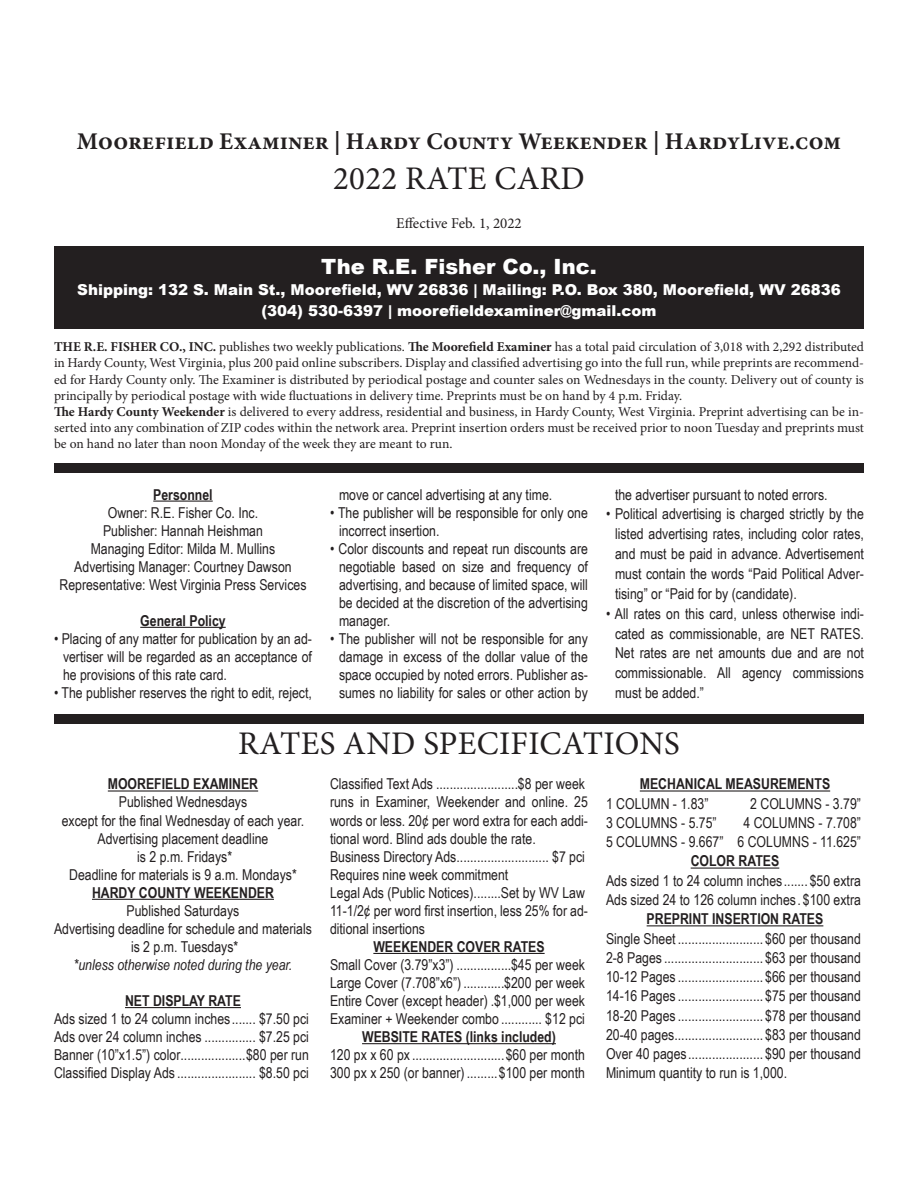
<style>
.page{position:relative;width:918px;height:1188px;background:#fff}
.page>*{position:absolute;margin:0;border:0;box-sizing:border-box;transform-origin:0 0}
.t1{font:33px "Minion Pro";letter-spacing:.01em;color:#231f20}
.t2{font:700 24px "Minion Pro";color:#231f20}
.t3{font:900 21px "Arial";color:#fff}
.t4{font:15px/18px "Arial Narrow";color:#231f20;text-align:justify}
.t5{font:700 15px "Arial Narrow";color:#231f20}
.t6{font:900 15px "Arial";color:#fff}
.t7{font:italic 15px "Arial Narrow";color:#231f20}
.t8{font:15px "Minion Pro";color:#231f20}
.t9{font:13.5px/16.2px "Minion Pro";letter-spacing:-.005em;color:#231f20;text-align:justify}
.s1{font-weight:700}
</style>
<div class="page">
<div style="left:54px;top:247px;width:810px;height:82px;background:#231f20"></div>
<div style="left:54px;top:463px;width:810px;height:10px;background:#231f20"></div>
<div style="left:54px;top:714px;width:810px;height:10px;background:#231f20"></div>
<hr style="left:153px;top:501px;width:60px;height:1px;background:#231f20">
<hr style="left:140px;top:627px;width:86px;height:1px;background:#231f20">
<hr style="left:108px;top:790px;width:150px;height:2px;background:#231f20">
<hr style="left:92px;top:899px;width:182px;height:1px;background:#231f20">
<hr style="left:125px;top:1007px;width:116px;height:1px;background:#231f20">
<hr style="left:373px;top:953px;width:172px;height:1px;background:#231f20">
<hr style="left:362px;top:1043px;width:194px;height:1px;background:#231f20">
<hr style="left:640px;top:790px;width:190px;height:2px;background:#231f20">
<hr style="left:691px;top:868px;width:88px;height:1px;background:#231f20">
<hr style="left:647px;top:925px;width:176px;height:1px;background:#231f20">
<p class="t2" style="left:77px;top:125px;width:766px">Moorefield Examiner | Hardy County Weekender | HardyLive.com</p>
<p class="t1" style="left:333px;top:156px;width:253px">2022 RATE CARD</p>
<p class="t8" style="left:396px;top:213px;width:127px">Effective Feb. 1, 2022</p>
<p class="t3" style="left:321px;top:251px;width:277px">The R.E. Fisher Co., Inc.</p>
<p class="t6" style="left:77px;top:279px;width:765px">Shipping: 132 S. Main St., Moorefield, WV 26836 | Mailing: P.O. Box 380, Moorefield, WV 26836</p>
<p class="t6" style="left:261px;top:300px;width:397px">(304) 530-6397 | moorefieldexaminer@gmail.com</p>
<p class="t9" style="left:54px;top:339px;width:812px"><span class="s1">THE R.E. FISHER CO., INC.</span> publishes two weekly publications. <span class="s1">The Moorefield Examiner</span> has a total paid circulation of 3,018 with 2,292 distributed in Hardy County, West Virginia, plus 200 paid online subscribers. Display and classified advertising go into the full run, while preprints are recommend&shy;ed for Hardy County only. The Examiner is distributed by periodical postage and counter sales on Wednesdays in the county. Delivery out of county is principally by periodical postage with wide fluctuations in delivery time. Preprints must be on hand by 4 p.m. Friday.</p>
<p class="t9" style="left:54px;top:404px;width:812px"><span class="s1">The Hardy County Weekender</span> is delivered to every address, residential and business, in Hardy County, West Virginia. Preprint advertising can be in&shy;serted into any combination of ZIP codes within the network area. Preprint insertion orders must be received prior to noon Tuesday and preprints must be on hand no later than noon Monday of the week they are meant to run.</p>
<p class="t5" style="left:153px;top:483px;width:61px">Personnel</p>
<p class="t4" style="left:108px;top:503px;width:152px">Owner: R.E. Fisher Co. Inc.</p>
<p class="t4" style="left:103px;top:521px;width:161px">Publisher: Hannah Heishman</p>
<p class="t4" style="left:91px;top:539px;width:186px">Managing Editor: Milda M. Mullins</p>
<p class="t4" style="left:74px;top:557px;width:219px">Advertising Manager: Courtney Dawson</p>
<p class="t4" style="left:59px;top:575px;width:249px">Representative: West Virginia Press Services</p>
<p class="t5" style="left:140px;top:609px;width:87px">General Policy</p>
<p class="t4" style="left:63px;top:629px;width:251px;text-indent:-9px">• Placing of any matter for publication by an ad&shy;vertiser will be regarded as an acceptance of he provisions of this rate card.</p>
<p class="t4" style="left:54px;top:683px;width:259px">• The publisher reserves the right to edit, reject,</p>
<p class="t4" style="left:339px;top:485px;width:215px">move or cancel advertising at any time.</p>
<p class="t4" style="left:339px;top:503px;width:250px;text-indent:-9px">• The publisher will be responsible for only one incorrect insertion.</p>
<p class="t4" style="left:339px;top:539px;width:250px;text-indent:-9px">• Color discounts and repeat run discounts are negotiable based on size and frequency of advertising, and because of limited space, will be decided at the discretion of the advertising manager.</p>
<p class="t4" style="left:339px;top:629px;width:251px;text-indent:-9px">• The publisher will not be responsible for any damage in excess of the dollar value of the space occupied by noted errors. Publisher as&shy;sumes no liability for sales or other action by</p>
<p class="t4" style="left:615px;top:485px;width:214px">the advertiser pursuant to noted errors.</p>
<p class="t4" style="left:615px;top:504px;width:251px;line-height:19.8px;text-indent:-9px">• Political advertising is charged strictly by the listed advertising rates, including color rates, and must be paid in advance. Advertisement must contain the words “Paid Political Adver&shy;tising” or “Paid for by (candidate).</p>
<p class="t4" style="left:615px;top:603px;width:251px;line-height:19.8px;text-indent:-9px">• All rates on this card, unless otherwise indi&shy;cated as commissionable, are NET RATES.<br>Net rates are net amounts due and are not commissionable. All agency commissions must be added.”</p>
<p class="t1" style="left:238px;top:722px;width:443px">RATES AND SPECIFICATIONS</p>
<p class="t5" style="left:108px;top:773px;width:152px">MOOREFIELD EXAMINER</p>
<p class="t4" style="left:62px;top:793px;width:244px;text-align:center">Published Wednesdays<br>except for the final Wednesday of each year.</p>
<p class="t4" style="left:98px;top:829px;width:172px;text-align:center">Advertising placement deadline is 2 p.m. Fridays*</p>
<p class="t4" style="left:69px;top:865px;width:229px">Deadline for materials is 9 a.m. Mondays*</p>
<p class="t5" style="left:92px;top:881px;width:183px">HARDY COUNTY WEEKENDER</p>
<p class="t4" style="left:54px;top:901px;width:259px;text-align:center">Published Saturdays<br>Advertising deadline for schedule and materials is 2 p.m. Tuesdays*</p>
<p class="t7" style="left:74px;top:954px;width:220px">*unless otherwise noted during the year.</p>
<p class="t5" style="left:125px;top:989px;width:117px">NET DISPLAY RATE</p>
<p class="t4" style="left:54px;top:1009px;width:256px">Ads sized 1 to 24 column inches....... $7.50 pci</p>
<p class="t4" style="left:54px;top:1027px;width:256px">Ads over 24 column inches ............... $7.25 pci</p>
<p class="t4" style="left:54px;top:1045px;width:256px">Banner (10”x1.5”) color...................$80 per run</p>
<p class="t4" style="left:54px;top:1063px;width:256px">Classified Display Ads ....................... $8.50 pci</p>
<p class="t4" style="left:330px;top:775px;width:256px">Classified Text Ads ........................$8 per week</p>
<p class="t4" style="left:330px;top:793px;width:260px">runs in Examiner, Weekender and online. 25 words or less. 20¢ per word extra for each addi&shy;tional word. Blind ads double the rate.</p>
<p class="t4" style="left:330px;top:847px;width:256px">Business Directory Ads........................... $7 pci</p>
<p class="t4" style="left:330px;top:865px;width:180px">Requires nine week commitment</p>
<p class="t4" style="left:330px;top:883px;width:257px">Legal Ads (Public Notices)........Set by WV Law</p>
<p class="t4" style="left:330px;top:901px;width:260px">11-1/2¢ per word first insertion, less 25% for ad&shy;ditional insertions</p>
<p class="t5" style="left:373px;top:935px;width:173px">WEEKENDER COVER RATES</p>
<p class="t4" style="left:330px;top:955px;width:256px">Small Cover (3.79”x3”) ................$45 per week</p>
<p class="t4" style="left:330px;top:973px;width:256px">Large Cover (7.708”x6”) ............$200 per week</p>
<p class="t4" style="left:330px;top:991px;width:256px">Entire Cover (except header) .$1,000 per week</p>
<p class="t4" style="left:330px;top:1009px;width:256px">Examiner + Weekender combo ............ $12 pci</p>
<p class="t5" style="left:362px;top:1025px;width:195px">WEBSITE RATES (links included)</p>
<p class="t4" style="left:330px;top:1045px;width:256px">120 px x 60 px ...........................$60 per month</p>
<p class="t4" style="left:330px;top:1063px;width:256px">300 px x 250 (or banner) .........$100 per month</p>
<p class="t5" style="left:640px;top:773px;width:192px">MECHANICAL MEASUREMENTS</p>
<p class="t4" style="left:606px;top:794px;width:104px">1 COLUMN - 1.83”</p>
<p class="t4" style="left:750px;top:794px;width:112px">2 COLUMNS - 3.79”</p>
<p class="t4" style="left:606px;top:813px;width:112px">3 COLUMNS - 5.75”</p>
<p class="t4" style="left:743px;top:813px;width:119px">4 COLUMNS - 7.708”</p>
<p class="t4" style="left:606px;top:832px;width:256px">5 COLUMNS - 9.667” 6 COLUMNS - 11.625”</p>
<p class="t5" style="left:691px;top:850px;width:90px">COLOR RATES</p>
<p class="t4" style="left:606px;top:871px;width:256px">Ads sized 1 to 24 column inches....... $50 extra</p>
<p class="t4" style="left:606px;top:890px;width:256px">Ads sized 24 to 126 column inches. $100 extra</p>
<p class="t5" style="left:647px;top:908px;width:178px">PREPRINT INSERTION RATES</p>
<p class="t4" style="left:606px;top:929px;width:256px">Single Sheet ......................... $60 per thousand</p>
<p class="t4" style="left:606px;top:948px;width:256px">2-8 Pages ............................. $63 per thousand</p>
<p class="t4" style="left:606px;top:967px;width:256px">10-12 Pages ......................... $66 per thousand</p>
<p class="t4" style="left:606px;top:987px;width:256px">14-16 Pages ......................... $75 per thousand</p>
<p class="t4" style="left:606px;top:1006px;width:256px">18-20 Pages ......................... $78 per thousand</p>
<p class="t4" style="left:606px;top:1025px;width:256px">20-40 pages.......................... $83 per thousand</p>
<p class="t4" style="left:606px;top:1044px;width:256px">Over 40 pages...................... $90 per thousand</p>
<p class="t4" style="left:606px;top:1064px;width:183px">Minimum quantity to run is 1,000.</p>
</div>
